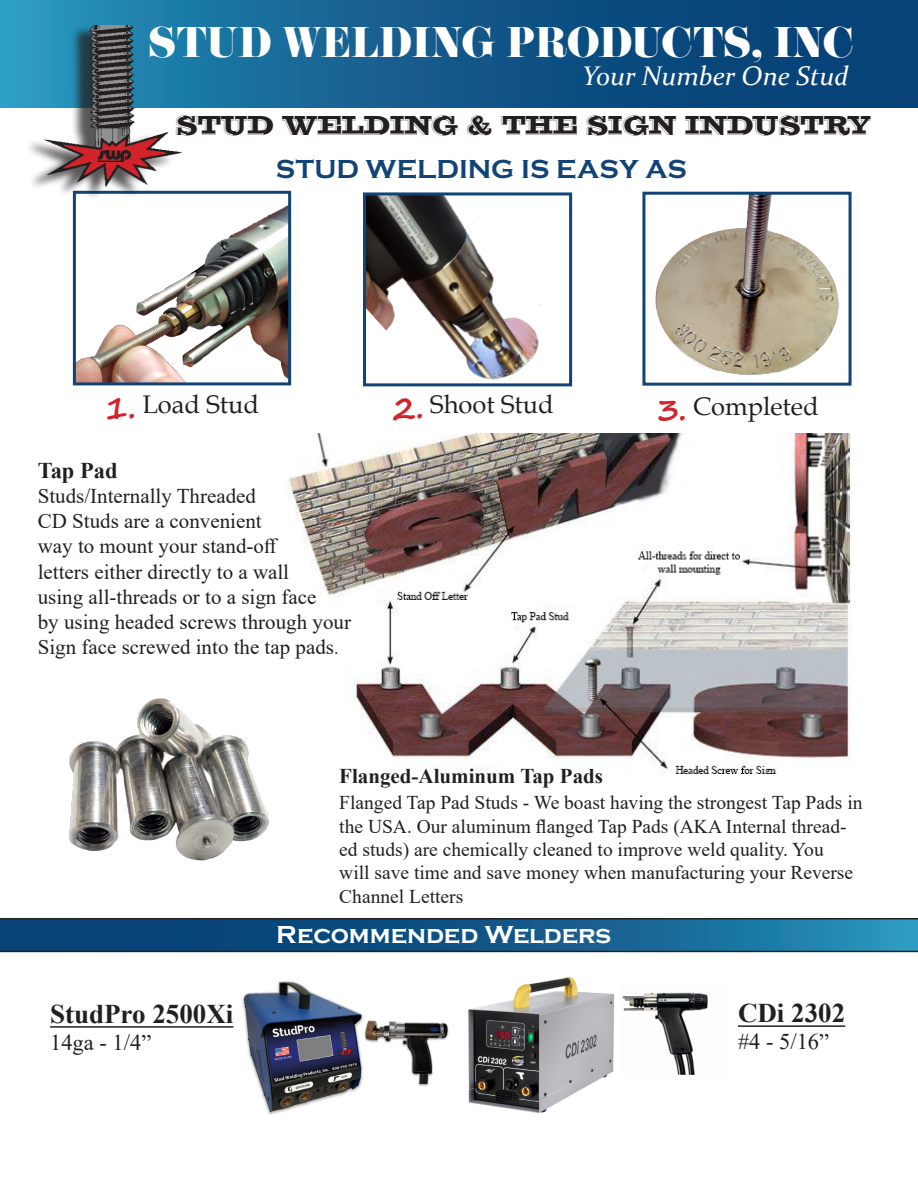
<style>
.page{position:relative;width:918px;height:1188px;background:#fff}
.page>*{position:absolute;margin:0;border:0;box-sizing:border-box;transform-origin:0 0}
.t1{font:37.5px "Eloquent JF Small Caps Pro";color:#fff}
.t2{font:27px "Sutro Open Initials";letter-spacing:-.02em;color:#231f20}
.t3{font:700 27px "Times New Roman";color:#231f20}
.t4{font:700 27px "Copperplate";letter-spacing:.005em;color:#114376}
.t5{font:italic 27px "Constantia";color:#fff}
.t6{font:25.5px "Book Antiqua";color:#231f20}
.t7{font:700 25.5px "Copperplate";color:#fff}
.t8{font:22.5px "Times New Roman";color:#231f20}
.t9{font:700 22.5px "Times New Roman";color:#231f20}
.t10{font:21px/25.2px "Times New Roman";color:#231f20}
.t11{font:700 21px "Times New Roman";color:#231f20}
.t12{font:19.5px/23.4px "Times New Roman";color:#231f20}
.s1{font-family:"Segoe Print";font-weight:700;font-size:31.5px;color:#d2232a}
.s2{font-size:18px}
</style>
<div class="page">
<svg style="left:0;top:0;width:918px;height:107px;background:#11598a"></svg>
<img style="left:655px;top:196px;width:184px;height:179px">
<img style="left:77px;top:205px;width:210px;height:176px">
<div style="left:73px;top:191px;width:218px;height:194px;border:3px solid #114376"></div>
<div style="left:642px;top:192px;width:210px;height:194px;border:3px solid #114376"></div>
<img style="left:287px;top:434px;width:565px;height:340px">
<svg style="left:0;top:918px;width:918px;height:34px;background:#135784"></svg>
<img style="left:242px;top:981px;width:207px;height:134px">
<hr style="left:50px;top:1026px;width:183px;height:2px;background:#231f20">
<img style="left:468px;top:977px;width:147px;height:136px">
<img style="left:622px;top:992px;width:86px;height:83px">
<hr style="left:738px;top:1025px;width:107px;height:2px;background:#231f20">
<img style="left:69px;top:631px;width:245px;height:230px">
<img style="left:367px;top:196px;width:174px;height:184px">
<div style="left:363px;top:192px;width:209px;height:194px;border:3px solid #114376"></div>
<div style="left:24px;top:25px;width:151px;height:177px;background:#231f20;opacity:.75"></div>
<img style="left:43px;top:26px;width:139px;height:163px">
<p class="t1" style="left:148px;top:17px;width:707px">STUD WELDING PRODUCTS, INC</p>
<p class="t5" style="left:582px;top:58px;width:268px">Your Number One Stud</p>
<p class="t2" style="left:176px;top:109px;width:697px">STUD WELDING &amp; THE SIGN INDUSTRY</p>
<p class="t4" style="left:276px;top:154px;width:413px">STUD WELDING IS EASY AS</p>
<p class="t6" style="left:105px;top:387px;width:156px"><span class="s1">1.</span> Load Stud</p>
<p class="t6" style="left:393px;top:387px;width:163px"><span class="s1">2.</span> Shoot Stud</p>
<p class="t6" style="left:657px;top:389px;width:163px"><span class="s1">3.</span> Completed</p>
<p class="t9" style="left:38px;top:454px;width:81px">Tap Pad</p>
<p class="t10" style="left:38px;top:483px;width:315px">Studs/Internally Threaded<br>CD Studs are a convenient<br>way to mount your stand-off<br>letters either directly to a wall<br>using all-threads or to a sign face<br>by using headed screws through your</p>
<p class="t10" style="left:38px;top:634px;width:302px">Sign face screwed into the tap pads<span class="s2">.</span></p>
<p class="t11" style="left:339px;top:761px;width:265px">Flanged-Aluminum Tap Pads</p>
<p class="t12" style="left:339px;top:790px;width:525px">Flanged Tap Pad Studs - We boast having the strongest Tap Pads in the USA. Our aluminum flanged Tap Pads (AKA Internal thread&shy;ed studs) are chemically cleaned to improve weld quality. You<br>will save time and save money when manufacturing your Reverse Channel Letters</p>
<p class="t3" style="left:50px;top:995px;width:185px">StudPro 2500Xi</p>
<p class="t8" style="left:50px;top:1027px;width:103px">14ga - 1/4”</p>
<p class="t7" style="left:276px;top:921px;width:337px">Recommended Welders</p>
<p class="t3" style="left:738px;top:994px;width:109px">CDi 2302</p>
<p class="t8" style="left:738px;top:1026px;width:93px">#4 - 5/16”</p>
</div>
